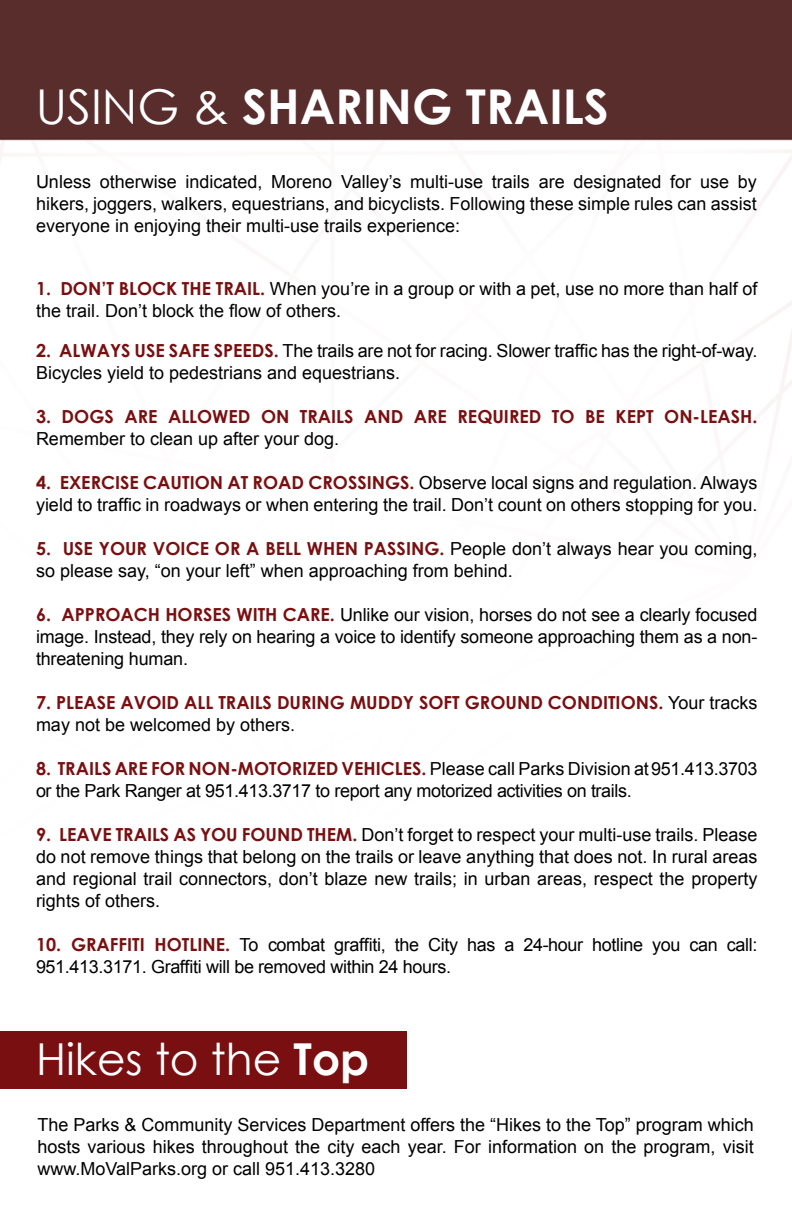
<style>
.page{position:relative;width:792px;height:1224px;background:#fff}
.page>*{position:absolute;margin:0;border:0;box-sizing:border-box;transform-origin:0 0}
.t1{font:700 48px "Century Gothic";color:#fff}
.t2{font:44px "Century Gothic";color:#fff}
.t3{font:18px/22px "Arial";color:#000;text-align:justify}
.t4{font:18px/22px "Arial";letter-spacing:-.02em;color:#000}
.t5{font:700 18px "Century Gothic";color:#790f10}
.s1{font-weight:400}
.s2{font-family:"Century Gothic";font-weight:700;color:#790f10}
.s3{font-family:"Arial";font-weight:400;color:#000}
.s4{font-weight:700}
</style>
<div class="page">
<img style="left:0;top:0;width:792px;height:1089px">
<div style="left:0;top:1032px;width:406px;height:57px;background:#790f11"></div>
<h1 class="t1" style="left:36px;top:77px;width:575px"><span class="s1">USING &amp;</span> SHARING TRAILS</h1>
<p class="t3" style="left:36px;top:171px;width:722px">Unless otherwise indicated, Moreno Valley’s multi-use trails are designated for use by hikers, joggers, walkers, equestrians, and bicyclists. Following these simple rules can assist everyone in enjoying their multi-use trails experience:</p>
<p class="t3" style="left:36px;top:278px;width:723px"><span class="s2">1. DON’T BLOCK THE TRAIL.</span> When you’re in a group or with a pet, use no more than half of the trail. Don’t block the flow of others.</p>
<p class="t3" style="left:36px;top:340px;width:723px"><span class="s2">2. ALWAYS USE SAFE SPEEDS.</span> The trails are not for racing. Slower traffic has the right-of-way.<br>Bicycles yield to pedestrians and equestrians.</p>
<p class="t5" style="left:36px;top:405px;width:723px">3. DOGS ARE ALLOWED ON TRAILS AND ARE REQUIRED TO BE KEPT ON-LEASH.</p>
<p class="t3" style="left:36px;top:428px;width:305px">Remember to clean up after your dog.</p>
<p class="t3" style="left:36px;top:472px;width:723px"><span class="s2">4. EXERCISE CAUTION AT ROAD CROSSINGS.</span> Observe local signs and regulation. Always yield to traffic in roadways or when entering the trail. Don’t count on others stopping for you.</p>
<p class="t5" style="left:36px;top:537px;width:723px">5. USE YOUR VOICE OR A BELL WHEN PASSING. <span class="s3">People don’t always hear you coming,</span></p>
<p class="t3" style="left:36px;top:560px;width:478px">so please say, “on your left” when approaching from behind.</p>
<p class="t3" style="left:36px;top:604px;width:723px"><span class="s2">6. APPROACH HORSES WITH CARE.</span> Unlike our vision, horses do not see a clearly focused image. Instead, they rely on hearing a voice to identify someone approaching them as a non&shy;threatening human.</p>
<p class="t5" style="left:36px;top:691px;width:723px">7. PLEASE AVOID ALL TRAILS DURING MUDDY SOFT GROUND CONDITIONS. <span class="s3">Your tracks</span></p>
<p class="t3" style="left:36px;top:714px;width:261px">may not be welcomed by others.</p>
<p class="t4" style="left:36px;top:758px;width:723px"><span class="s2">8. TRAILS ARE FOR NON-MOTORIZED VEHICLES.</span> Please call Parks Division at 951.413.3703 or the Park Ranger at 951.413.3717 to report any motorized activities on trails.</p>
<p class="t3" style="left:36px;top:824px;width:723px"><span class="s2">9. LEAVE TRAILS AS YOU FOUND THEM.</span> Don’t forget to respect your multi-use trails. Please do not remove things that belong on the trails or leave anything that does not. In rural areas and regional trail connectors, don’t blaze new trails; in urban areas, respect the property rights of others.</p>
<p class="t4" style="left:36px;top:934px;width:723px"><span class="s2">10. GRAFFITI HOTLINE.</span> To combat graffiti, the City has a 24-hour hotline you can call:<br>951.413.3171. Graffiti will be removed within 24 hours.</p>
<h2 class="t2" style="left:36px;top:1032px;width:335px">Hikes to the <span class="s4">Top</span></h2>
<p class="t3" style="left:37px;top:1114px;width:718px">The Parks &amp; Community Services Department offers the “Hikes to the Top” program which hosts various hikes throughout the city each year. For information on the program, visit www.MoValParks.org or call 951.413.3280</p>
</div>
